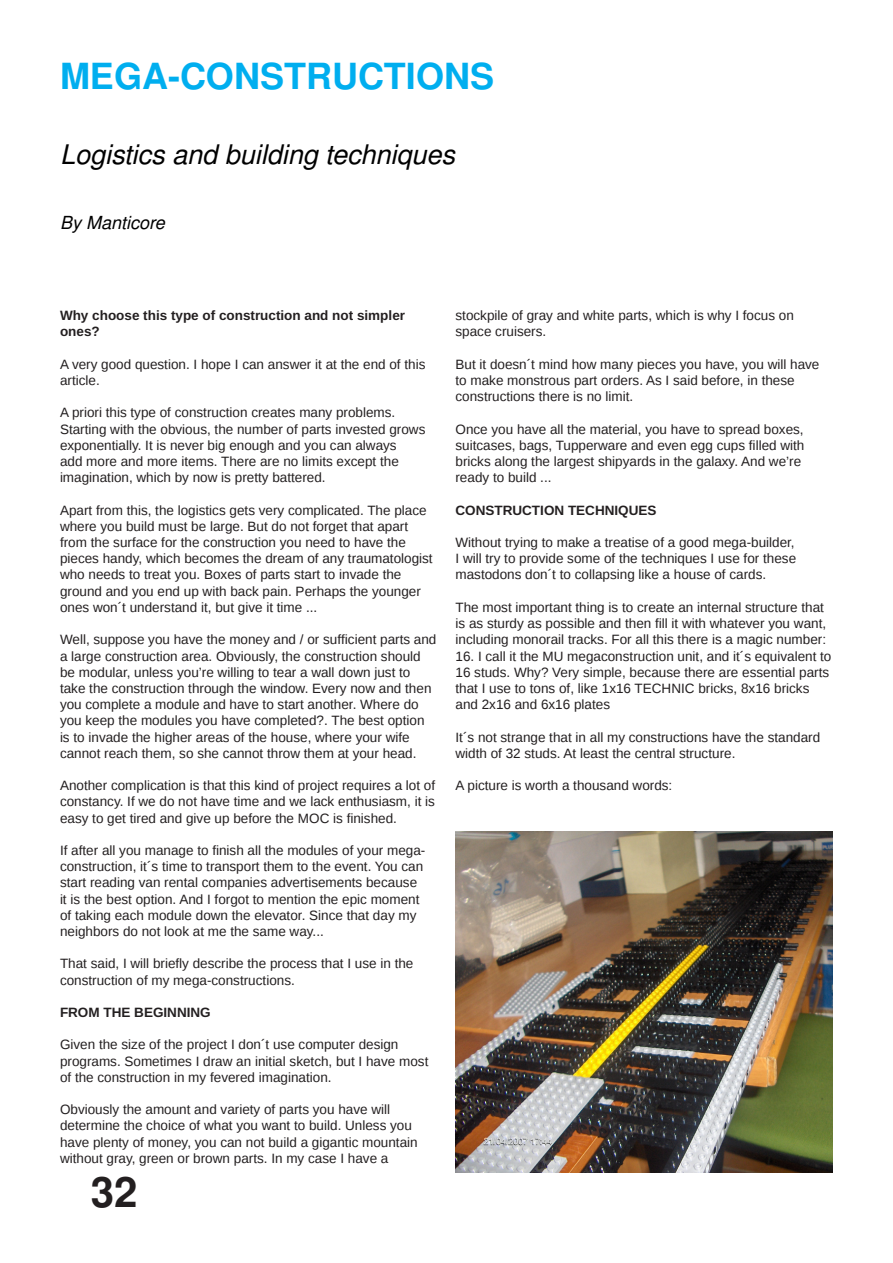
<style>
.page{position:relative;width:893px;height:1263px;background:#fff}
.page>*{position:absolute;margin:0;border:0;box-sizing:border-box;transform-origin:0 0}
.t1{font:700 42px "Free Sans";color:#231f20}
.t2{font:700 36px "Free Sans";color:#00aeef}
.t3{font:italic 27px "Free Sans";color:#000}
.t4{font:italic 18px "Free Sans";color:#000}
.t5{font:13.5px/16.2px "Liberation Sans";color:#231f20}
.t6{font:700 13.5px/16.2px "Liberation Sans";color:#231f20}
</style>
<div class="page">
<img style="left:455px;top:831px;width:378px;height:342px">
<h2 class="t2" style="left:60px;top:60px;width:435px">MEGA-CONSTRUCTIONS</h2>
<h3 class="t3" style="left:60px;top:143px;width:396px">Logistics and building techniques</h3>
<h3 class="t4" style="left:60px;top:215px;width:106px">By Manticore</h3>
<p class="t6" style="left:60px;top:307px;width:347px">Why choose this type of construction and not simpler ones?</p>
<p class="t5" style="left:60px;top:356px;width:367px">A very good question. I hope I can answer it at the end of this article.</p>
<p class="t5" style="left:60px;top:405px;width:367px">A priori this type of construction creates many problems.<br>Starting with the obvious, the number of parts invested grows exponentially. It is never big enough and you can always<br>add more and more items. There are no limits except the imagination, which by now is pretty battered.</p>
<p class="t5" style="left:60px;top:502px;width:374px">Apart from this, the logistics gets very complicated. The place where you build must be large. But do not forget that apart from the surface for the construction you need to have the pieces handy, which becomes the dream of any traumatologist who needs to treat you. Boxes of parts start to invade the ground and you end up with back pain. Perhaps the younger ones won´t understand it, but give it time ...</p>
<p class="t5" style="left:60px;top:631px;width:378px">Well, suppose you have the money and / or sufficient parts and a large construction area. Obviously, the construction should be modular, unless you’re willing to tear a wall down just to take the construction through the window. Every now and then you complete a module and have to start another. Where do you keep the modules you have completed?. The best option is to invade the higher areas of the house, where your wife cannot reach them, so she cannot throw them at your head.</p>
<p class="t5" style="left:60px;top:777px;width:377px;text-align:justify">Another complication is that this kind of project requires a lot of constancy. If we do not have time and we lack enthusiasm, it is easy to get tired and give up before the MOC is finished.</p>
<p class="t5" style="left:60px;top:842px;width:367px">If after all you manage to finish all the modules of your mega&shy;construction, it´s time to transport them to the event. You can start reading van rental companies advertisements because it is the best option. And I forgot to mention the epic moment of taking each module down the elevator. Since that day my neighbors do not look at me the same way...</p>
<p class="t5" style="left:60px;top:955px;width:355px">That said, I will briefly describe the process that I use in the construction of my mega-constructions.</p>
<p class="t6" style="left:60px;top:1004px;width:152px">FROM THE BEGINNING</p>
<p class="t5" style="left:60px;top:1036px;width:370px">Given the size of the project I don´t use computer design programs. Sometimes I draw an initial sketch, but I have most of the construction in my fevered imagination.</p>
<p class="t5" style="left:60px;top:1101px;width:359px">Obviously the amount and variety of parts you have will determine the choice of what you want to build. Unless you have plenty of money, you can not build a gigantic mountain without gray, green or brown parts. In my case I have a</p>
<h1 class="t1" style="left:91px;top:1173px;width:48px">32</h1>
<p class="t5" style="left:455px;top:307px;width:340px">stockpile of gray and white parts, which is why I focus on space cruisers.</p>
<p class="t5" style="left:455px;top:356px;width:365px">But it doesn´t mind how many pieces you have, you will have to make monstrous part orders. As I said before, in these constructions there is no limit.</p>
<p class="t5" style="left:455px;top:421px;width:350px">Once you have all the material, you have to spread boxes, suitcases, bags, Tupperware and even egg cups filled with bricks along the largest shipyards in the galaxy. And we’re ready to build ...</p>
<p class="t6" style="left:455px;top:502px;width:203px">CONSTRUCTION TECHNIQUES</p>
<p class="t5" style="left:455px;top:534px;width:342px;text-align:justify">Without trying to make a treatise of a good mega-builder, I will try to provide some of the techniques I use for these mastodons don´t to collapsing like a house of cards.</p>
<p class="t5" style="left:455px;top:599px;width:372px">The most important thing is to create an internal structure that is as sturdy as possible and then fill it with whatever you want, including monorail tracks. For all this there is a magic number:</p>
<p class="t5" style="left:455px;top:648px;width:377px">16. I call it the MU megaconstruction unit, and it´s equivalent to 16 studs. Why? Very simple, because there are essential parts that I use to tons of, like 1x16 TECHNIC bricks, 8x16 bricks and 2x16 and 6x16 plates</p>
<p class="t5" style="left:455px;top:729px;width:366px">It´s not strange that in all my constructions have the standard width of 32 studs. At least the central structure.</p>
<p class="t5" style="left:455px;top:777px;width:218px">A picture is worth a thousand words:</p>
</div>
